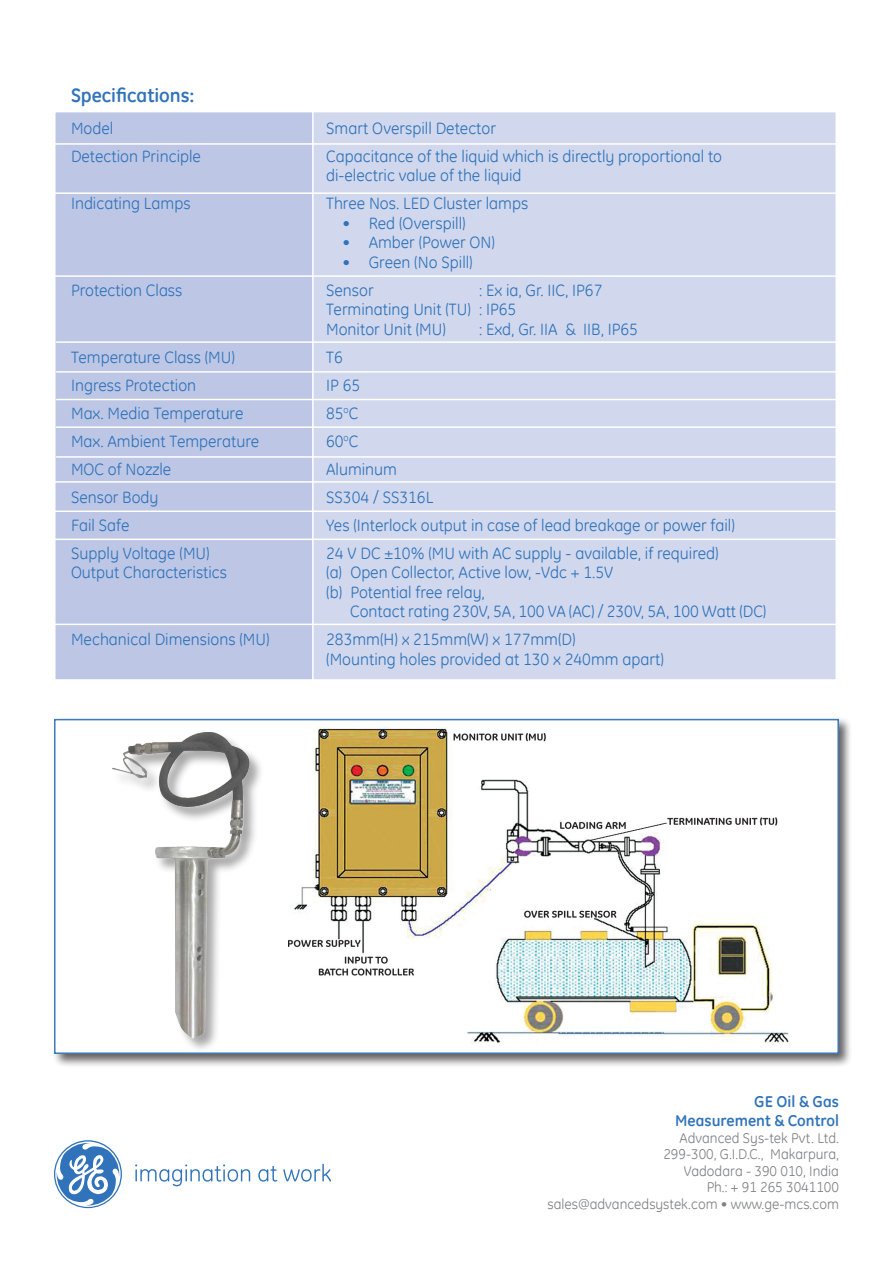
<style>
.page{position:relative;width:893px;height:1263px;background:#fff}
.page>*{position:absolute;margin:0;border:0;box-sizing:border-box;transform-origin:0 0}
.t1{font:700 19.5px "GE Inspira";color:#3073ba}
.t2{font:16.5px/19.5px "GE Inspira";color:#3073ba}
.t3{font:700 15.75px/18.9px "GE Inspira";color:#3073ba;text-align:right}
.t4{font:14.25px/16.5px "GE Inspira";color:#808285;text-align:right}
</style>
<div class="page">
<div style="left:269px;top:111px;width:568px;height:570px;background:#d1d8ed;border:2px solid #fff"></div>
<div style="left:54px;top:111px;width:260px;height:570px;background:#bdc7e5;border:2px solid #fff"></div>
<div style="left:52px;top:717px;width:801px;height:351px;background:#231f20;opacity:.75"></div>
<div style="left:54px;top:719px;width:785px;height:335px;background:#fff;border:2px solid #3073ba"></div>
<svg style="left:55px;top:1141px;width:66px;height:66px"></svg>
<svg style="left:135px;top:1164px;width:115px;height:22px"></svg>
<svg style="left:258px;top:1166px;width:19px;height:15px"></svg>
<svg style="left:283px;top:1164px;width:48px;height:17px"></svg>
<img style="left:288px;top:727px;width:501px;height:316px">
<div style="left:112px;top:732px;width:152px;height:321px;background:#fff"></div>
<img style="left:112px;top:732px;width:149px;height:313px">
<hr style="left:55px;top:143px;width:785px;height:2px;background:#fff">
<hr style="left:55px;top:192px;width:785px;height:2px;background:#fff">
<hr style="left:56px;top:341px;width:785px;height:2px;background:#fff">
<hr style="left:55px;top:481px;width:785px;height:2px;background:#fff">
<hr style="left:55px;top:510px;width:785px;height:2px;background:#fff">
<hr style="left:54px;top:539px;width:785px;height:1px;background:#fff">
<hr style="left:54px;top:624px;width:785px;height:1px;background:#fff">
<hr style="left:55px;top:275px;width:785px;height:2px;background:#fff">
<hr style="left:56px;top:371px;width:785px;height:2px;background:#fff">
<hr style="left:56px;top:399px;width:785px;height:1px;background:#fff">
<hr style="left:56px;top:426px;width:785px;height:2px;background:#fff">
<hr style="left:56px;top:456px;width:785px;height:2px;background:#fff">
<p class="t1" style="left:71px;top:83px;width:125px">Specifications:</p>
<p class="t2" style="left:71px;top:118px;width:44px">Model</p>
<p class="t2" style="left:326px;top:118px;width:171px">Smart Overspill Detector</p>
<p class="t2" style="left:71px;top:146px;width:131px">Detection Principle</p>
<p class="t2" style="left:326px;top:146px;width:397px">Capacitance of the liquid which is directly proportional to di-electric value of the liquid</p>
<p class="t2" style="left:71px;top:193px;width:121px">Indicating Lamps</p>
<p class="t2" style="left:326px;top:193px;width:204px">Three Nos. LED Cluster lamps</p>
<p class="t2" style="left:343px;top:213px;width:124px">• Red (Overspill)</p>
<p class="t2" style="left:343px;top:232px;width:154px">• Amber (Power ON)</p>
<p class="t2" style="left:343px;top:252px;width:132px">• Green (No Spill)</p>
<p class="t2" style="left:71px;top:280px;width:113px">Protection Class</p>
<p class="t2" style="left:326px;top:280px;width:49px">Sensor</p>
<p class="t2" style="left:326px;top:280px;width:278px;text-indent:153px">: Ex ia, Gr. IIC, IP67<br>Terminating Unit (TU) : IP65<br>Monitor Unit (MU)</p>
<p class="t2" style="left:479px;top:319px;width:160px">: Exd, Gr. IIA &amp; IIB, IP65</p>
<p class="t2" style="left:71px;top:347px;width:165px">Temperature Class (MU)</p>
<p class="t2" style="left:326px;top:347px;width:18px">T6</p>
<p class="t2" style="left:71px;top:375px;width:127px">Ingress Protection</p>
<p class="t2" style="left:326px;top:375px;width:36px">IP 65</p>
<p class="t2" style="left:71px;top:403px;width:174px">Max. Media Temperature</p>
<p class="t2" style="left:326px;top:403px;width:34px">85<sup>o</sup>C</p>
<p class="t2" style="left:71px;top:431px;width:190px">Max. Ambient Temperature</p>
<p class="t2" style="left:326px;top:431px;width:34px">60<sup>o</sup>C</p>
<p class="t2" style="left:71px;top:459px;width:102px">MOC of Nozzle</p>
<p class="t2" style="left:326px;top:459px;width:72px">Aluminum</p>
<p class="t2" style="left:71px;top:487px;width:89px">Sensor Body</p>
<p class="t2" style="left:326px;top:487px;width:109px">SS304 / SS316L</p>
<p class="t2" style="left:71px;top:515px;width:60px">Fail Safe</p>
<p class="t2" style="left:326px;top:515px;width:410px">Yes (Interlock output in case of lead breakage or power fail)</p>
<p class="t2" style="left:71px;top:543px;width:140px">Supply Voltage (MU)</p>
<p class="t2" style="left:326px;top:543px;width:394px">24 V DC ±10% (MU with AC supply - available, if required)</p>
<p class="t2" style="left:71px;top:562px;width:158px">Output Characteristics</p>
<p class="t2" style="left:326px;top:562px;width:289px">(a) Open Collector, Active low, -Vdc + 1.5V (b) Potential free relay,</p>
<p class="t2" style="left:350px;top:601px;width:418px">Contact rating 230V, 5A, 100 VA (AC) / 230V, 5A, 100 Watt (DC)</p>
<p class="t2" style="left:71px;top:629px;width:200px">Mechanical Dimensions (MU)</p>
<p class="t2" style="left:326px;top:629px;width:339px">283mm(H) x 215mm(W) x 177mm(D)<br>(Mounting holes provided at 130 x 240mm apart)</p>
<p class="t3" style="left:675px;top:1092px;width:165px">GE Oil &amp; Gas<br>Measurement &amp; Control</p>
<p class="t4" style="left:548px;top:1129px;width:293px">Advanced Sys-tek Pvt. Ltd.<br>299-300, G.I.D.C., Makarpura,<br>Vadodara - 390 010, India<br>Ph.: + 91 265 3041100 sales@advancedsystek.com • www.ge-mcs.com</p>
</div>
